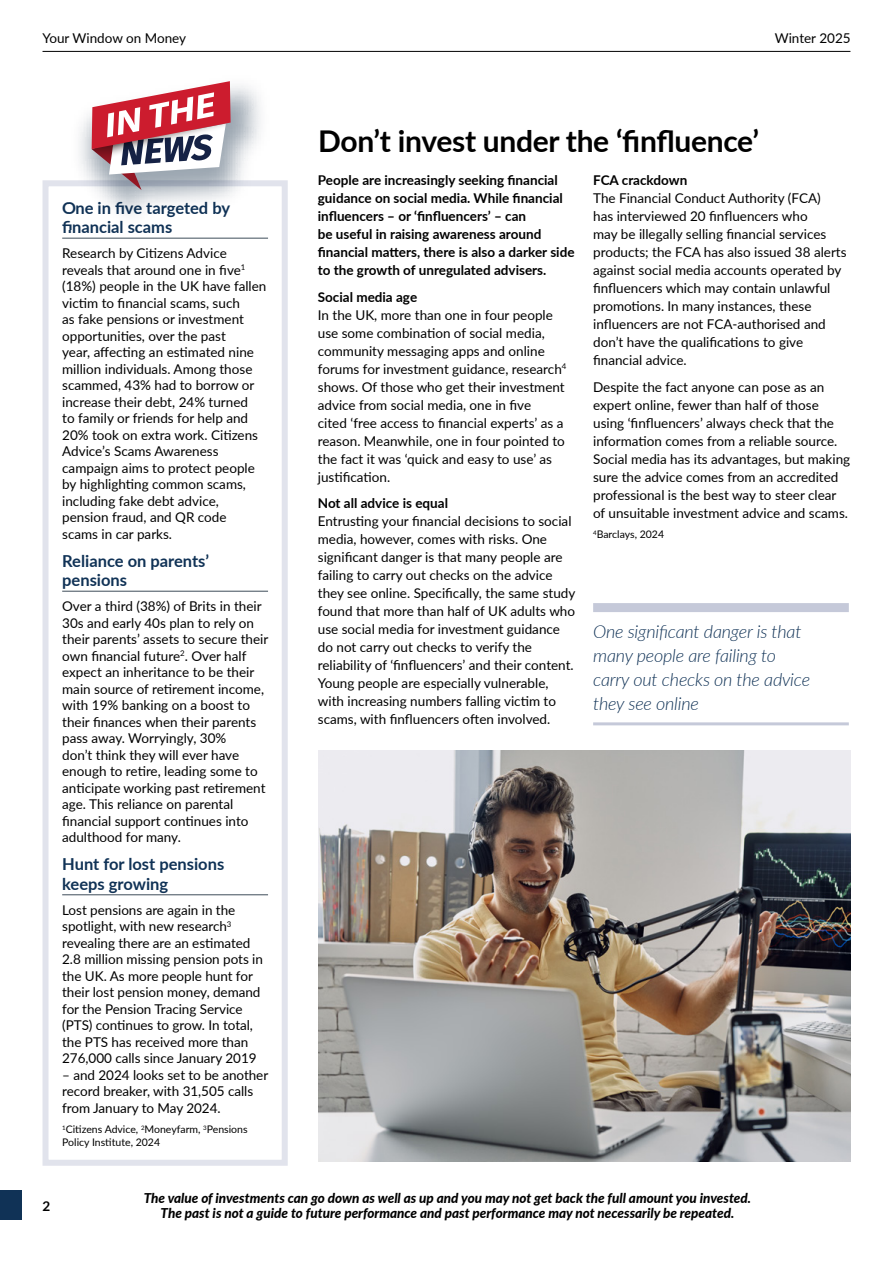
<style>
.page{position:relative;width:893px;height:1263px;background:#fff}
.page>*{position:absolute;margin:0;border:0;box-sizing:border-box;transform-origin:0 0}
.t1{font:700 30px "Lato";letter-spacing:-.01em;color:#000}
.t2{font:italic 300 18px/24px "Lato";letter-spacing:-.01em;color:#103256}
.t3{font:700 16.5px/19.5px "Lato";color:#103256}
.t4{font:13.5px/16.5px "Lato";color:#000}
.t5{font:700 13.5px/18px "Lato";color:#000}
.t6{font:italic 800 13.5px/14.2px "Lato";color:#000;text-align:center}
.t7{font:10.5px/12px "Lato";color:#000}
</style>
<div class="page">
<div style="left:0;top:1191px;width:21px;height:29px;background:#103256"></div>
<hr style="left:43px;top:51px;width:807px;height:1px;background:#000">
<div style="left:43px;top:180px;width:245px;height:986px;background:#fff;border:6px solid #e1e3ec"></div>
<hr style="left:62px;top:238px;width:206px;height:1px;background:#54616c">
<hr style="left:62px;top:591px;width:206px;height:1px;background:#54616c">
<hr style="left:62px;top:894px;width:206px;height:1px;background:#54616c">
<svg style="left:69px;top:85px;width:205px;height:130px"></svg>
<svg style="left:92px;top:81px;width:139px;height:109px"></svg>
<div style="left:593px;top:603px;width:256px;height:9px;background:#c5c9d9"></div>
<hr style="left:593px;top:722px;width:256px;height:3px;background:#c5c9d9">
<img style="left:318px;top:751px;width:532px;height:411px">
<p class="t4" style="left:43px;top:29px;width:145px">Your Window on Money</p>
<p class="t4" style="left:775px;top:29px;width:77px">Winter 2025</p>
<p class="t3" style="left:62px;top:197px;width:169px">One in five targeted by financial scams</p>
<p class="t4" style="left:62px;top:245px;width:206px">Research by Citizens Advice reveals that around one in five<sup>1 </sup>(18%) people in the UK have fallen victim to financial scams, such<br>as fake pensions or investment opportunities, over the past<br>year, affecting an estimated nine million individuals. Among those scammed, 43% had to borrow or increase their debt, 24% turned<br>to family or friends for help and<br>20% took on extra work. Citizens<br>Advice’s Scams Awareness campaign aims to protect people by highlighting common scams, including fake debt advice, pension fraud, and QR code<br>scams in car parks.</p>
<p class="t3" style="left:62px;top:550px;width:148px">Reliance on parents’ pensions</p>
<p class="t4" style="left:62px;top:598px;width:208px">Over a third (38%) of Brits in their<br>30s and early 40s plan to rely on their parents’ assets to secure their own financial future<sup>2</sup>. Over half expect an inheritance to be their main source of retirement income, with 19% banking on a boost to their finances when their parents pass away. Worryingly, 30%<br>don’t think they will ever have enough to retire, leading some to anticipate working past retirement age. This reliance on parental financial support continues into adulthood for many.</p>
<p class="t3" style="left:62px;top:854px;width:164px">Hunt for lost pensions keeps growing</p>
<p class="t4" style="left:62px;top:901px;width:202px">Lost pensions are again in the spotlight, with new research<sup>3 </sup>revealing there are an estimated<br>2.8 million missing pension pots in the UK. As more people hunt for their lost pension money, demand for the Pension Tracing Service (PTS) continues to grow. In total, the PTS has received more than<br>276,000 calls since January 2019</p>
<p class="t4" style="left:62px;top:1066px;width:208px">– and 2024 looks set to be another record breaker, with 31,505 calls from January to May 2024.</p>
<p class="t7" style="left:62px;top:1123px;width:187px"><sup>1</sup>Citizens Advice, <sup>2</sup>Moneyfarm, <sup>3</sup>Pensions<br>Policy Institute, 2024</p>
<h1 class="t1" style="left:318px;top:119px;width:442px">Don’t invest under the ‘finfluence’</h1>
<p class="t5" style="left:318px;top:171px;width:258px">People are increasingly seeking financial guidance on social media. While financial influencers – or ‘finfluencers’ – can<br>be useful in raising awareness around financial matters, there is also a darker side to the growth of unregulated advisers.</p>
<p class="t5" style="left:318px;top:287px;width:101px">Social media age</p>
<p class="t4" style="left:318px;top:305px;width:250px;line-height:18px">In the UK, more than one in four people use some combination of social media, community messaging apps and online forums for investment guidance, research<sup>4 </sup>shows. Of those who get their investment advice from social media, one in five<br>cited ‘free access to financial experts’ as a reason. Meanwhile, one in four pointed to the fact it was ‘quick and easy to use’ as justification.</p>
<p class="t5" style="left:318px;top:494px;width:132px">Not all advice is equal</p>
<p class="t4" style="left:318px;top:512px;width:259px;line-height:18px">Entrusting your financial decisions to social media, however, comes with risks. One significant danger is that many people are failing to carry out checks on the advice they see online. Specifically, the same study found that more than half of UK adults who use social media for investment guidance do not carry out checks to verify the reliability of ‘finfluencers’ and their content.<br>Young people are especially vulnerable, with increasing numbers falling victim to scams, with finfluencers often involved.</p>
<p class="t5" style="left:593px;top:171px;width:96px">FCA crackdown</p>
<p class="t4" style="left:593px;top:189px;width:255px;line-height:18px">The Financial Conduct Authority (FCA)<br>has interviewed 20 finfluencers who<br>may be illegally selling financial services products; the FCA has also issued 38 alerts against social media accounts operated by finfluencers which may contain unlawful promotions. In many instances, these influencers are not FCA-authorised and don’t have the qualifications to give financial advice.</p>
<p class="t4" style="left:593px;top:377px;width:259px;line-height:18px">Despite the fact anyone can pose as an expert online, fewer than half of those using ‘finfluencers’ always check that the information comes from a reliable source.<br>Social media has its advantages, but making sure the advice comes from an accredited professional is the best way to steer clear of unsuitable investment advice and scams.</p>
<p class="t7" style="left:593px;top:528px;width:72px"><sup>4</sup>Barclays, 2024</p>
<h2 class="t2" style="left:593px;top:618px;width:218px">One significant danger is that many people are failing to carry out checks on the advice they see online</h2>
<p class="t5" style="left:43px;top:1196px;width:9px">2</p>
<p class="t6" style="left:144px;top:1191px;width:609px">The value of investments can go down as well as up and you may not get back the full amount you invested.<br>The past is not a guide to future performance and past performance may not necessarily be repeated.</p>
</div>
